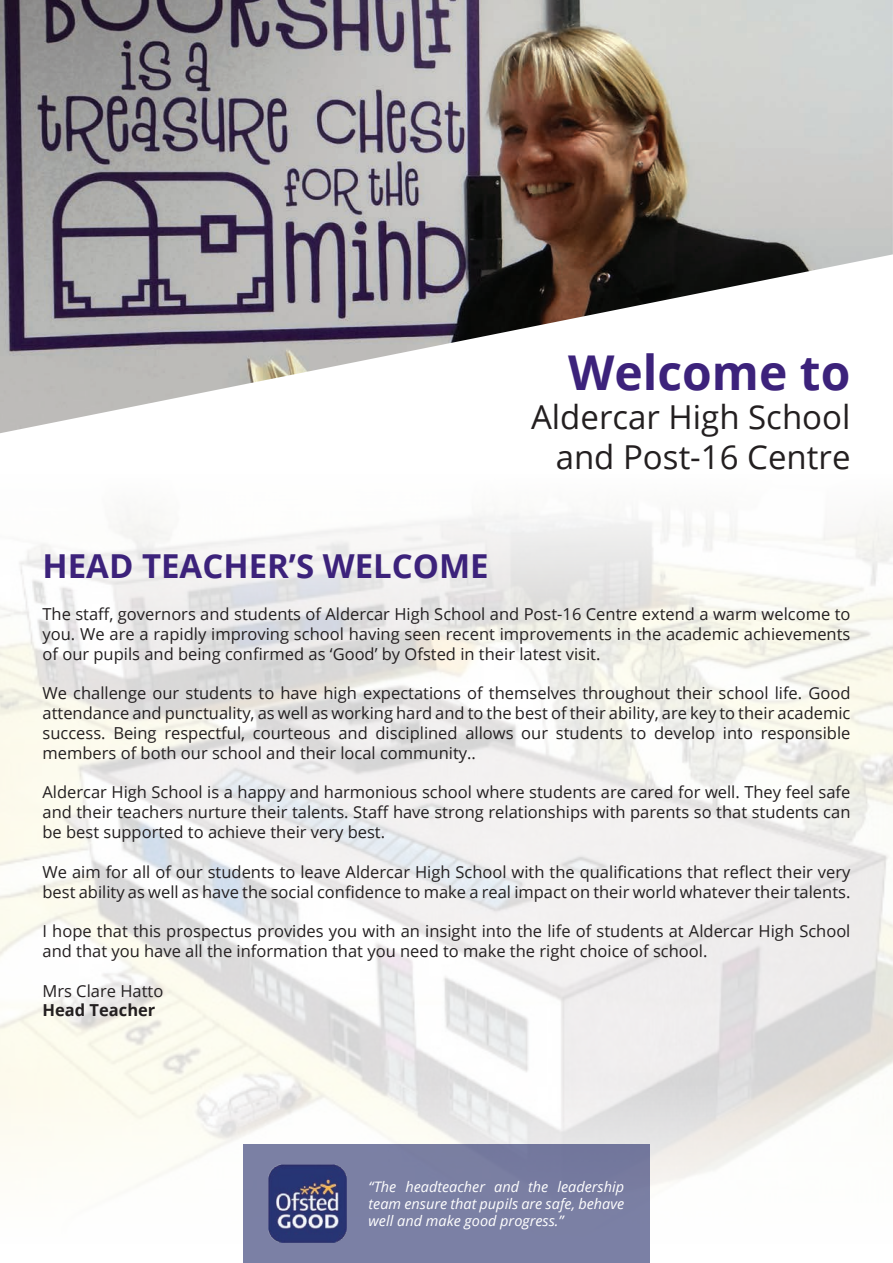
<style>
.page{position:relative;width:893px;height:1263px;background:#fff}
.page>*{position:absolute;margin:0;border:0;box-sizing:border-box;transform-origin:0 0}
.t1{font:700 48px "Open Sans";color:#3c227b}
.t2{font:33px/39.6px "Open Sans";color:#231f20;text-align:right}
.t3{font:700 33px "Open Sans";color:#3c227b}
.t4{font:16.5px/19.8px "Open Sans";color:#231f20;text-align:justify}
.t5{font:700 16.5px "Open Sans";color:#231f20}
.t6{font:italic 14.4px/17.4px "Open Sans";color:#fff;text-align:justify}
</style>
<div class="page">
<svg style="left:0;top:1057px;width:893px;height:170px"></svg>
<svg style="left:0;top:485px;width:893px;height:159px"></svg>
<div style="left:243px;top:1144px;width:407px;height:119px;background:#7b80a4"></div>
<img style="left:269px;top:1165px;width:77px;height:77px">
<img style="left:0;top:0;width:893px;height:433px">
<h1 class="t1" style="left:568px;top:338px;width:284px">Welcome to</h1>
<h2 class="t2" style="left:531px;top:397px;width:321px">Aldercar High School and Post-16 Centre</h2>
<h2 class="t3" style="left:43px;top:543px;width:448px">HEAD TEACHER’S WELCOME</h2>
<p class="t4" style="left:43px;top:604px;width:809px">The staff, governors and students of Aldercar High School and Post-16 Centre extend a warm welcome to you. We are a rapidly improving school having seen recent improvements in the academic achievements of our pupils and being confirmed as ‘Good’ by Ofsted in their latest visit.</p>
<p class="t4" style="left:43px;top:683px;width:809px">We challenge our students to have high expectations of themselves throughout their school life. Good attendance and punctuality, as well as working hard and to the best of their ability, are key to their academic success. Being respectful, courteous and disciplined allows our students to develop into responsible members of both our school and their local community..</p>
<p class="t4" style="left:43px;top:782px;width:809px">Aldercar High School is a happy and harmonious school where students are cared for well. They feel safe and their teachers nurture their talents. Staff have strong relationships with parents so that students can be best supported to achieve their very best.</p>
<p class="t4" style="left:43px;top:861px;width:809px">We aim for all of our students to leave Aldercar High School with the qualifications that reflect their very best ability as well as have the social confidence to make a real impact on their world whatever their talents.</p>
<p class="t4" style="left:43px;top:921px;width:809px">I hope that this prospectus provides you with an insight into the life of students at Aldercar High School and that you have all the information that you need to make the right choice of school.</p>
<p class="t4" style="left:43px;top:980px;width:122px">Mrs Clare Hatto</p>
<p class="t5" style="left:43px;top:999px;width:114px">Head Teacher</p>
<p class="t6" style="left:369px;top:1177px;width:257px">“The headteacher and the leadership team ensure that pupils are safe, behave well and make good progress.”</p>
</div>
